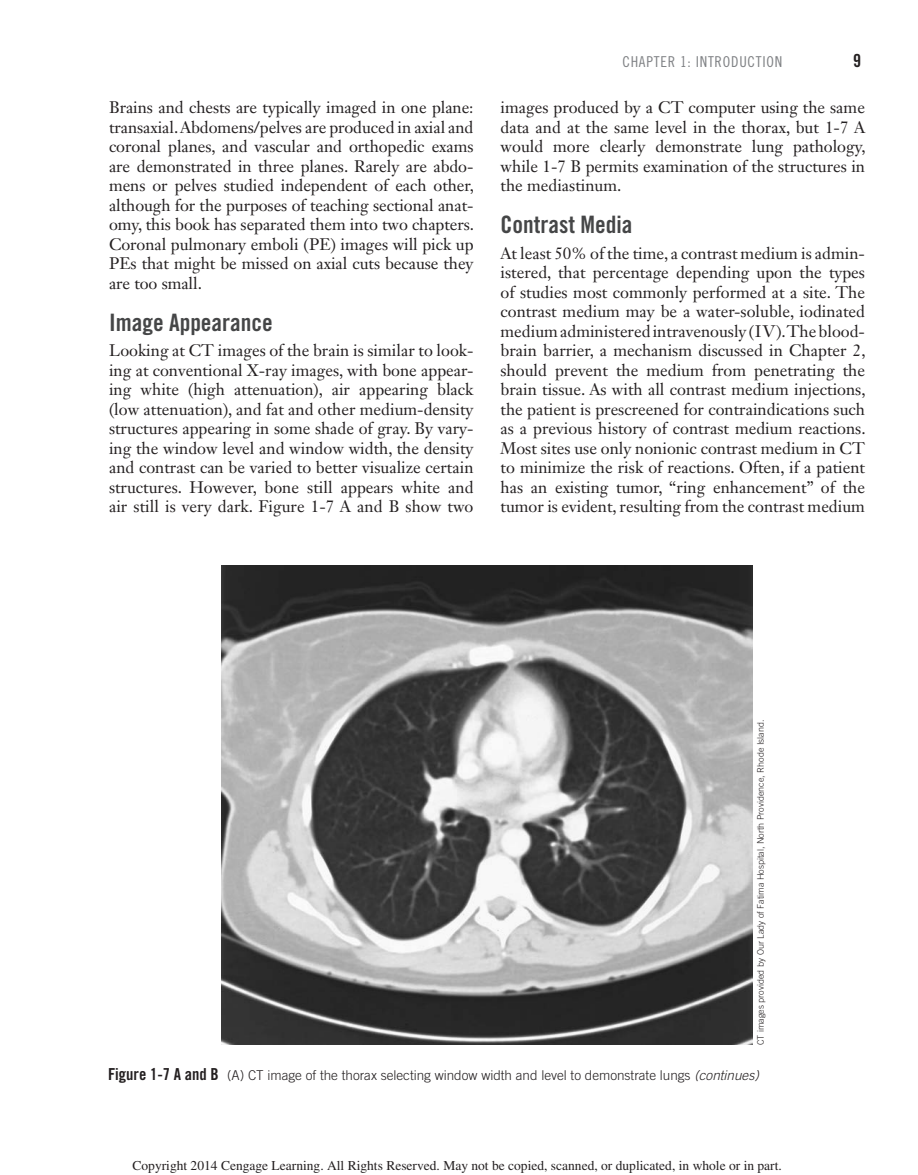
<style>
.page{position:relative;width:918px;height:1175px;background:#fff}
.page>*{position:absolute;margin:0;border:0;box-sizing:border-box;transform-origin:0 0}
.t1{font:24px "Trade Gothic LT Std Bd Cn 20";color:#454647}
.t2{font:18px "Trade Gothic LT Std Bd Cn 20";color:#231f20}
.t3{font:16.5px/19.5px "Janson Text LT Std";color:#231f20;text-align:justify}
.t4{font:15px "Trade Gothic LT Std Cn 18";letter-spacing:.05em;color:#808285}
.t5{font:13.5px "Times";color:#231f20}
.t6{font:300 13.5px "Trade Gothic LT Std";color:#231f20}
.t7{font:300 9px "Trade Gothic LT Std";color:#231f20}
.s1{font-family:"Trade Gothic LT Std Bd Cn 20";font-weight:400;font-size:16.5px}
.s2{font-style:italic}
</style>
<div class="page">
<img style="left:221px;top:565px;width:532px;height:479px">
<p class="t3" style="left:109px;top:97px;width:367px">Brains and chests are typically imaged in one plane: transaxial. Abdomens/pelves are produced in axial and coronal planes, and vascular and orthopedic exams are demonstrated in three planes. Rarely are abdo&shy;mens or pelves studied independent of each other, although for the purposes of teaching sectional anat&shy;omy, this book has separated them into two chapters.<br>Coronal pulmonary emboli (PE) images will pick up PEs that might be missed on axial cuts because they are too small.</p>
<h1 class="t1" style="left:109px;top:307px;width:165px">Image Appearance</h1>
<p class="t3" style="left:109px;top:340px;width:366px">Looking at CT images of the brain is similar to look&shy;ing at conventional X-ray images, with bone appear&shy;ing white (high attenuation), air appearing black (low attenuation), and fat and other medium-density structures appearing in some shade of gray. By vary&shy;ing the window level and window width, the density and contrast can be varied to better visualize certain structures. However, bone still appears white and air still is very dark. Figure 1-7 A and B show two</p>
<p class="t4" style="left:622px;top:53px;width:110px">CHAPTER 1: INTRODUC</p>
<p class="t4" style="left:756px;top:53px;width:14px">TION</p>
<p class="t2" style="left:853px;top:50px;width:9px">9</p>
<p class="t3" style="left:501px;top:97px;width:367px">images produced by a CT computer using the same data and at the same level in the thorax, but 1-7 A would more clearly demonstrate lung pathology, while 1-7 B permits examination of the structures in the mediastinum.</p>
<h1 class="t1" style="left:501px;top:210px;width:133px">Contrast Media</h1>
<p class="t3" style="left:501px;top:243px;width:367px">At least 50% of the time, a contrast medium is admin&shy;istered, that percentage depending upon the types of studies most commonly performed at a site. The contrast medium may be a water-soluble, iodinated medium administered intravenously ( I V ). The blood&shy;brain barrier, a mechanism discussed in Chapter 2, should prevent the medium from penetrating the brain tissue. As with all contrast medium injections, the patient is prescreened for contraindications such as a previous history of contrast medium reactions.<br>Most sites use only nonionic contrast medium in CT to minimize the risk of reactions. Often, if a patient has an existing tumor, “ring enhancement” of the tumor is evident, resulting from the contrast medium</p>
<p class="t7" style="left:755px;top:1045px;width:327px;rotate:-90deg">CT images provided by Our Lady of Fatima Hospital, North Providence, Rhode Island.</p>
<p class="t6" style="left:108px;top:1067px;width:652px"><span class="s1">Figure 1-7 A and B</span> (A) CT image of the thorax selecting window width and level to demonstrate lungs <span class="s2">(continues)</span></p>
<p class="t5" style="left:132px;top:1157px;width:651px">Copyright 2014 Cengage Learning. All Rights Reserved. May not be copied, scanned, or duplicated, in whole or in part.</p>
</div>
